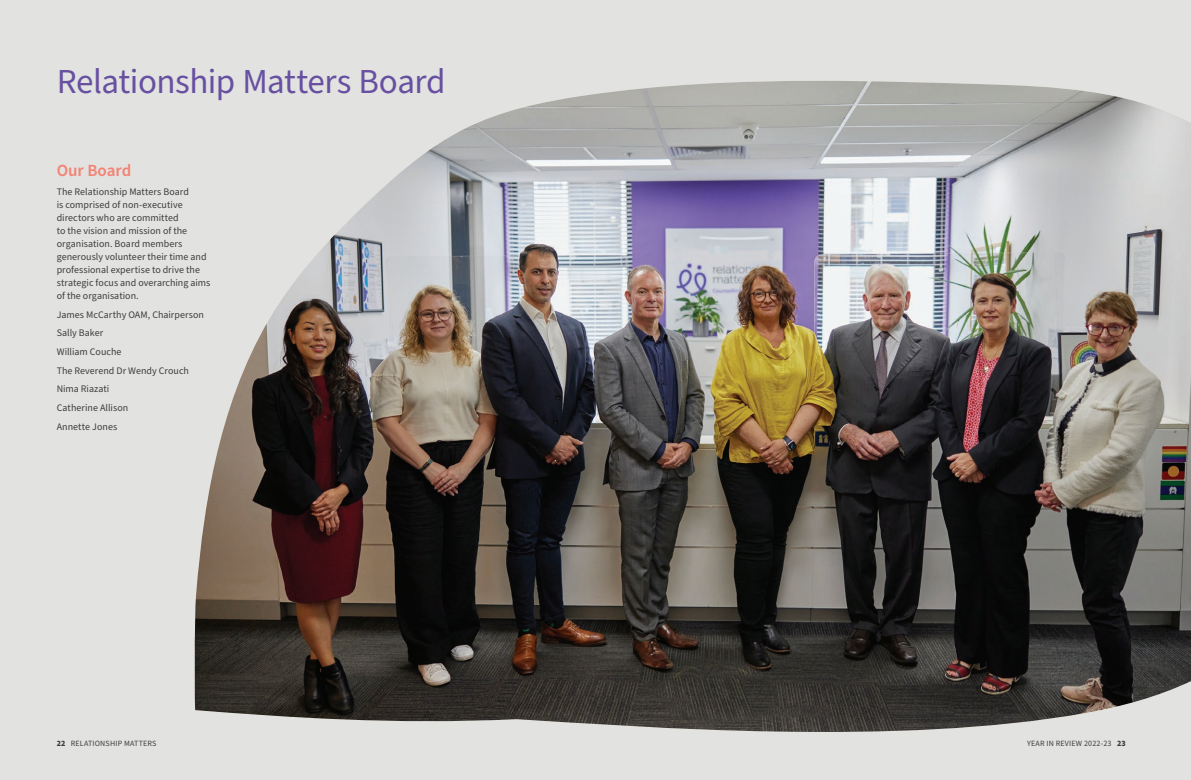
<style>
.page{position:relative;width:1191px;height:780px;background:#e2e2e1}
.page>*{position:absolute;margin:0;border:0;box-sizing:border-box;transform-origin:0 0}
.t1{font:35px "Source Sans Pro";letter-spacing:-.015em;color:#6850a1}
.t2{font:600 17px "Source Sans Pro";letter-spacing:-.005em;color:#f48274}
.t3{font:10px/13px "Source Sans Pro";letter-spacing:.005em;color:#3e3e3f}
.t4{font:8px "Source Sans Pro";letter-spacing:.02em;color:#3e3e3f}
.s1{font-weight:900}
</style>
<div class="page">
<img style="left:194px;top:81px;width:997px;height:651px">
<h1 class="t1" style="left:57px;top:58px;width:390px">Relationship Matters Board</h1>
<h2 class="t2" style="left:57px;top:159px;width:76px">Our Board</h2>
<p class="t3" style="left:57px;top:185px;width:155px">The Relationship Matters Board<br>is comprised of non-executive directors who are committed<br>to the vision and mission of the organisation. Board members generously volunteer their time and professional expertise to drive the strategic focus and overarching aims of the organisation.</p>
<p class="t3" style="left:57px;top:305px;width:149px;line-height:18.7px">James McCarthy OAM, Chairperson<br>Sally Baker<br>William Couche<br>The Reverend Dr Wendy Crouch<br>Nima Riazati<br>Catherine Allison<br>Annette Jones</p>
<p class="t4" style="left:57px;top:737px;width:101px"><span class="s1">22</span> RELATIONSHIP MATTERS</p>
<p class="t4" style="left:1027px;top:737px;width:100px">YEAR IN REVIEW 2022-23 <span class="s1">23</span></p>
</div>
